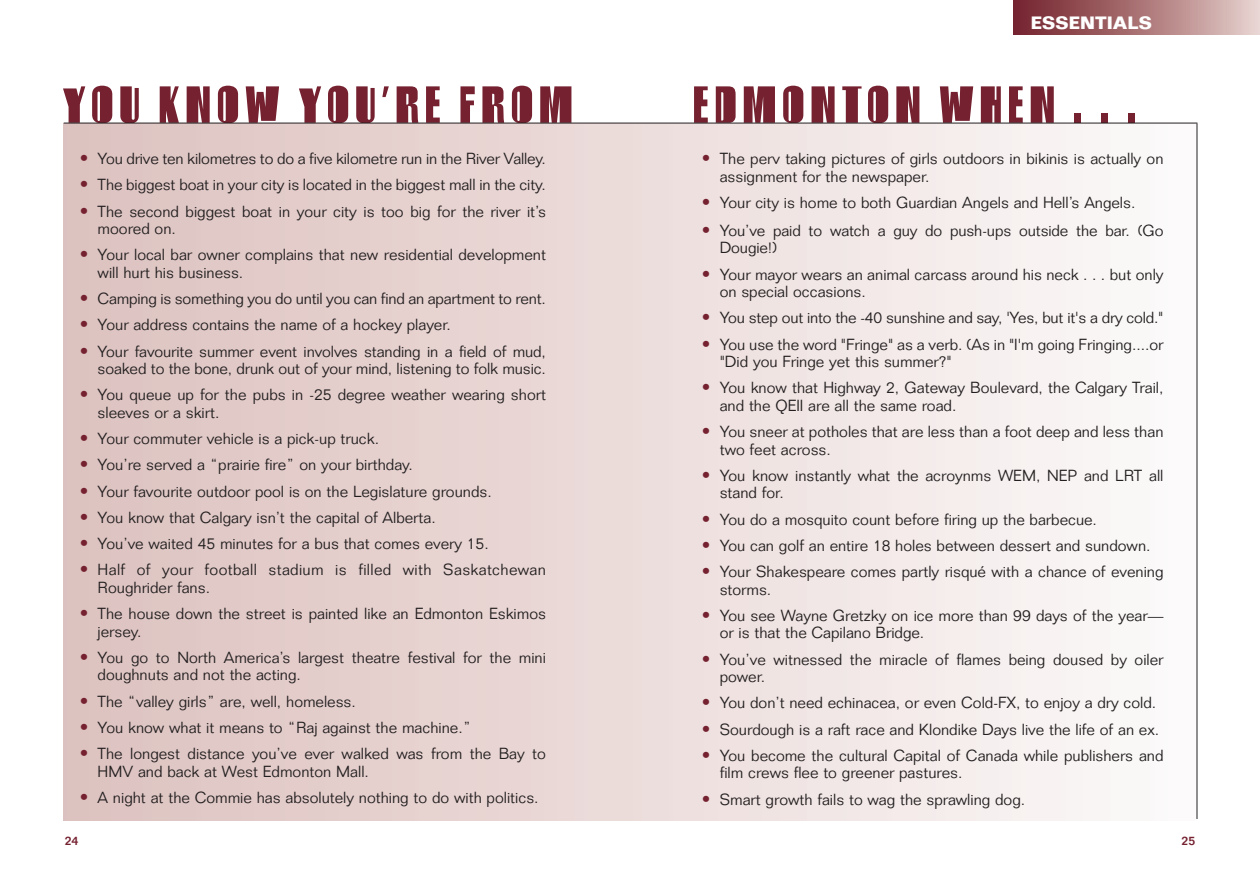
<style>
.page{position:relative;width:1260px;height:882px;background:#fff}
.page>*{position:absolute;margin:0;border:0;box-sizing:border-box;transform-origin:0 0}
.t1{font:700 51.27px "Harlem";letter-spacing:.14em;color:#752130}
.t2{font:700 17.5px "Folio";color:#fff}
.t3{font:300 15.75px/17.5px "Folio";color:#231f20}
.t4{font:300 15.75px/17.5px "Folio";letter-spacing:.02em;color:#231f20}
.t5{font:500 12.25px "Folio";color:#752130}
.s1{font-family:"Goudy";font-weight:400;font-size:17.5px;color:#752130}
</style>
<div class="page">
<div style="left:1013px;top:0;width:247px;height:34px;background:linear-gradient(to right,#711d27,#e5cfca)"></div>
<div style="left:64px;top:123px;width:1133px;height:697px;background:linear-gradient(to right,#dcc1be,#fcfaf9)"></div>
<hr style="left:64px;top:123px;width:1133px;height:1px;background:#231f20">
<hr style="left:1197px;top:123px;width:1px;height:696px;background:#231f20">
<p class="t2" style="left:1031px;top:16px;width:123px">ESSENTIALS</p>
<h1 class="t1" style="left:63px;top:75px;width:511px">YOU KNOW YOU’RE FROM</h1>
<h1 class="t1" style="left:693px;top:75px;width:444px">EDMONTON WHEN . . .</h1>
<p class="t3" style="left:79px;top:152px;width:469px"><span class="s1">•</span> You drive ten kilometres to do a five kilometre run in the River Valley.</p>
<p class="t3" style="left:79px;top:178px;width:469px"><span class="s1">•</span> The biggest boat in your city is located in the biggest mall in the city.</p>
<p class="t3" style="left:98px;top:204px;width:450px;text-indent:-19px"><span class="s1">•</span> The second biggest boat in your city is too big for the river it’s moored on.</p>
<p class="t3" style="left:98px;top:248px;width:450px;text-indent:-19px"><span class="s1">•</span> Your local bar owner complains that new residential development will hurt his business.</p>
<p class="t3" style="left:79px;top:292px;width:469px"><span class="s1">•</span> Camping is something you do until you can find an apartment to rent.</p>
<p class="t3" style="left:79px;top:318px;width:374px"><span class="s1">•</span> Your address contains the name of a hockey player.</p>
<p class="t3" style="left:79px;top:344px;width:469px;text-align:right"><span class="s1">•</span> Your favourite summer event involves standing in a field of mud, soaked to the bone, drunk out of your mind, listening to folk music.</p>
<p class="t3" style="left:98px;top:388px;width:450px;text-indent:-19px"><span class="s1">•</span> You queue up for the pubs in -25 degree weather wearing short sleeves or a skirt.</p>
<p class="t3" style="left:79px;top:432px;width:302px"><span class="s1">•</span> Your commuter vehicle is a pick-up truck.</p>
<p class="t3" style="left:79px;top:458px;width:336px"><span class="s1">•</span> You’re served a “prairie fire” on your birthday.</p>
<p class="t3" style="left:79px;top:484px;width:414px"><span class="s1">•</span> Your favourite outdoor pool is on the Legislature grounds.</p>
<p class="t3" style="left:79px;top:510px;width:358px"><span class="s1">•</span> You know that Calgary isn’t the capital of Alberta.</p>
<p class="t3" style="left:79px;top:537px;width:412px"><span class="s1">•</span> You’ve waited 45 minutes for a bus that comes every 15.</p>
<p class="t4" style="left:98px;top:563px;width:450px;text-indent:-19px"><span class="s1">•</span> Half of your football stadium is filled with Saskatchewan<br>Roughrider fans.</p>
<p class="t3" style="left:98px;top:607px;width:450px;text-indent:-19px"><span class="s1">•</span> The house down the street is painted like an Edmonton Eskimos jersey.</p>
<p class="t3" style="left:98px;top:650px;width:450px;text-indent:-19px"><span class="s1">•</span> You go to North America’s largest theatre festival for the mini doughnuts and not the acting.</p>
<p class="t3" style="left:79px;top:694px;width:279px"><span class="s1">•</span> The “valley girls” are, well, homeless.</p>
<p class="t3" style="left:79px;top:720px;width:394px"><span class="s1">•</span> You know what it means to “Raj against the machine.”</p>
<p class="t3" style="left:98px;top:747px;width:450px;text-indent:-19px"><span class="s1">•</span> The longest distance you’ve ever walked was from the Bay to<br>HMV and back at West Edmonton Mall.</p>
<p class="t3" style="left:79px;top:790px;width:461px"><span class="s1">•</span> A night at the Commie has absolutely nothing to do with politics.</p>
<p class="t3" style="left:720px;top:152px;width:445px;text-indent:-19px"><span class="s1">•</span> The perv taking pictures of girls outdoors in bikinis is actually on assignment for the newspaper.</p>
<p class="t3" style="left:701px;top:195px;width:436px"><span class="s1">•</span> Your city is home to both Guardian Angels and Hell’s Angels.</p>
<p class="t3" style="left:720px;top:223px;width:445px;text-indent:-19px"><span class="s1">•</span> You’ve paid to watch a guy do push-ups outside the bar. (Go<br>Dougie!)</p>
<p class="t3" style="left:720px;top:267px;width:445px;text-indent:-19px"><span class="s1">•</span> Your mayor wears an animal carcass around his neck . . . but only on special occasions.</p>
<p class="t3" style="left:701px;top:311px;width:464px"><span class="s1">•</span> You step out into the -40 sunshine and say, 'Yes, but it's a dry cold."</p>
<p class="t3" style="left:720px;top:337px;width:445px;text-indent:-19px"><span class="s1">•</span> You use the word "Fringe" as a verb. (As in "I'm going Fringing....or "Did you Fringe yet this summer?"</p>
<p class="t3" style="left:720px;top:381px;width:445px;text-indent:-19px"><span class="s1">•</span> You know that Highway 2, Gateway Boulevard, the Calgary Trail, and the QEII are all the same road.</p>
<p class="t3" style="left:720px;top:425px;width:445px;text-indent:-19px"><span class="s1">•</span> You sneer at potholes that are less than a foot deep and less than two feet across.</p>
<p class="t3" style="left:720px;top:468px;width:445px;text-indent:-19px"><span class="s1">•</span> You know instantly what the acroynms WEM, NEP and LRT all stand for.</p>
<p class="t3" style="left:701px;top:512px;width:398px"><span class="s1">•</span> You do a mosquito count before firing up the barbecue.</p>
<p class="t3" style="left:701px;top:538px;width:451px"><span class="s1">•</span> You can golf an entire 18 holes between dessert and sundown.</p>
<p class="t3" style="left:720px;top:565px;width:445px;text-indent:-19px"><span class="s1">•</span> Your Shakespeare comes partly risqué with a chance of evening storms.</p>
<p class="t3" style="left:720px;top:608px;width:445px;text-indent:-19px"><span class="s1">•</span> You see Wayne Gretzky on ice more than 99 days of the year— or is that the Capilano Bridge.</p>
<p class="t3" style="left:720px;top:652px;width:445px;text-indent:-19px"><span class="s1">•</span> You’ve witnessed the miracle of flames being doused by oiler power.</p>
<p class="t3" style="left:701px;top:696px;width:457px"><span class="s1">•</span> You don’t need echinacea, or even Cold-FX, to enjoy a dry cold.</p>
<p class="t3" style="left:701px;top:722px;width:460px"><span class="s1">•</span> Sourdough is a raft race and Klondike Days live the life of an ex.</p>
<p class="t3" style="left:720px;top:748px;width:445px;text-indent:-19px"><span class="s1">•</span> You become the cultural Capital of Canada while publishers and film crews flee to greener pastures.</p>
<p class="t3" style="left:701px;top:792px;width:326px"><span class="s1">•</span> Smart growth fails to wag the sprawling dog.</p>
<p class="t5" style="left:65px;top:836px;width:15px">24</p>
<p class="t5" style="left:1182px;top:836px;width:15px">25</p>
</div>
